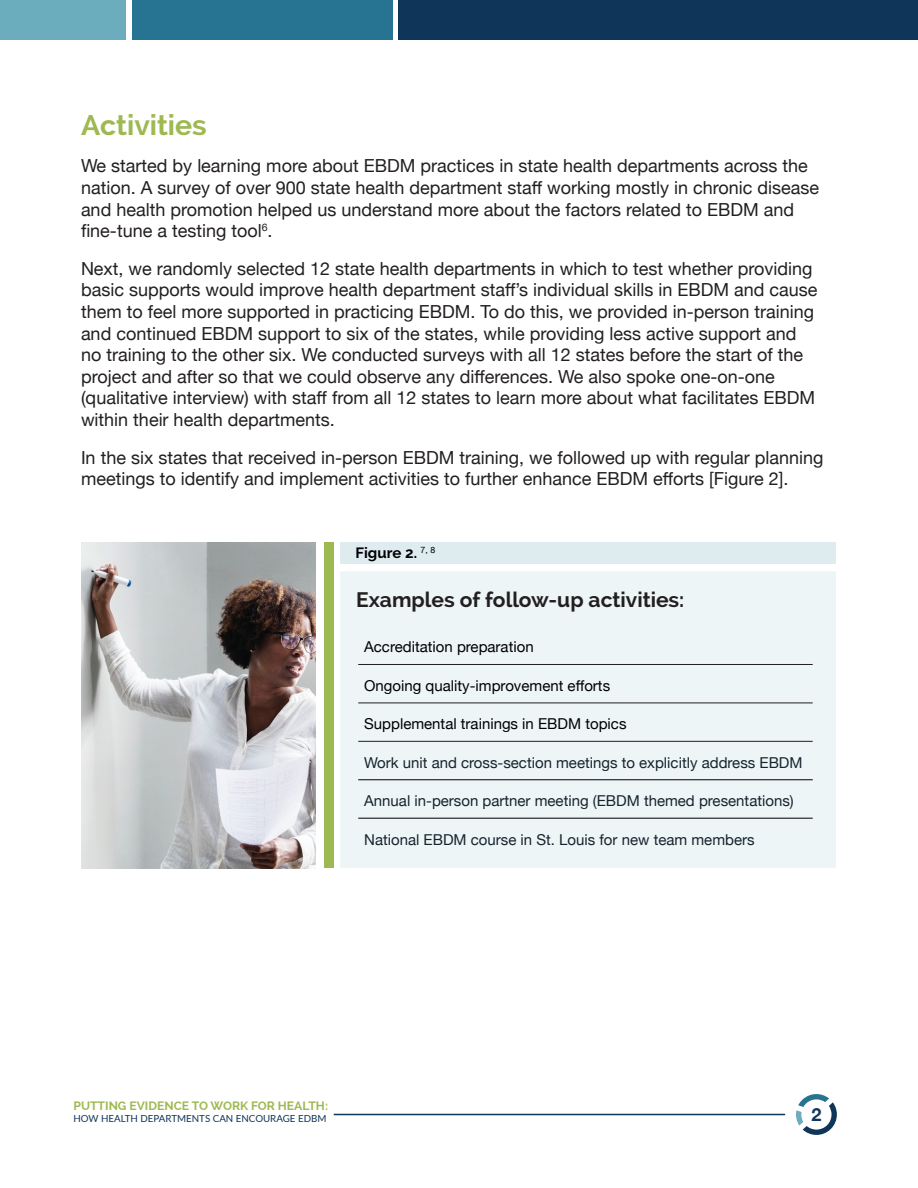
<style>
.page{position:relative;width:918px;height:1188px;background:#fff}
.page>*{position:absolute;margin:0;border:0;box-sizing:border-box;transform-origin:0 0}
.t1{font:700 28.5px "Raleway";color:#9eb951}
.t2{font:700 21px "Raleway";color:#231f20}
.t3{font:18px/21.6px "Helvetica Neue";color:#231f20}
.t4{font:700 18px "Helvetica Neue";color:#0f3658}
.Content___Left{font:15px "Helvetica Neue";color:#16242e}
.Content___Left-2{font:15px "Helvetica Neue";color:#000001}
.Content___Left-3{font:700 15px "Raleway";color:#000001}
.t5{font:700 12.15px "Raleway";color:#9eb951}
.t6{font:9.75px "Lato";color:#0f3658}
</style>
<div class="page">
<hr style="left:334px;top:1114px;width:451px;height:1px;background:#0f3658">
<svg style="left:796px;top:1094px;width:41px;height:41px"></svg>
<div style="left:399px;top:0;width:519px;height:40px;background:#0f3658"></div>
<div style="left:133px;top:0;width:260px;height:40px;background:#267491"></div>
<div style="left:0;top:0;width:126px;height:40px;background:#6badbc"></div>
<div style="left:340px;top:571px;width:496px;height:297px;background:#edf5f6"></div>
<div style="left:340px;top:542px;width:496px;height:22px;background:#deebef"></div>
<div style="left:324px;top:542px;width:10px;height:326px;background:#9eb951"></div>
<hr style="left:358px;top:664px;width:455px;height:1px;background:#231f20">
<hr style="left:358px;top:703px;width:455px;height:1px;background:#231f20">
<hr style="left:358px;top:741px;width:455px;height:1px;background:#231f20">
<hr style="left:358px;top:780px;width:455px;height:1px;background:#000001">
<hr style="left:358px;top:818px;width:455px;height:1px;background:#000001">
<img style="left:81px;top:542px;width:234px;height:326px">
<p class="t1" style="left:81px;top:108px;width:127px">Activities</p>
<p class="t3" style="left:81px;top:156px;width:740px">We started by learning more about EBDM practices in state health departments across the nation. A survey of over 900 state health department staff working mostly in chronic disease and health promotion helped us understand more about the factors related to EBDM and fine-tune a testing tool<sup>6</sup>.</p>
<p class="t3" style="left:81px;top:259px;width:738px">Next, we randomly selected 12 state health departments in which to test whether providing basic supports would improve health department staff’s individual skills in EBDM and cause them to feel more supported in practicing EBDM. To do this, we provided in-person training and continued EBDM support to six of the states, while providing less active support and no training to the other six. We conducted surveys with all 12 states before the start of the project and after so that we could observe any differences. We also spoke one-on-one (qualitative interview) with staff from all 12 states to learn more about what facilitates EBDM within their health departments.</p>
<p class="t3" style="left:81px;top:447px;width:744px">In the six states that received in-person EBDM training, we followed up with regular planning meetings to identify and implement activities to further enhance EBDM efforts [Figure 2].</p>
<p class="Content___Left-3" style="left:356px;top:544px;width:81px">Figure 2. <sup>7,</sup> <sup>8</sup></p>
<p class="t2" style="left:356px;top:587px;width:330px">Examples of follow-up activities:</p>
<p class="Content___Left-2" style="left:364px;top:636px;width:171px">Accreditation preparation</p>
<p class="Content___Left-2" style="left:364px;top:675px;width:247px">Ongoing quality-improvement efforts</p>
<p class="Content___Left-2" style="left:364px;top:713px;width:264px">Supplemental trainings in EBDM topics</p>
<p class="Content___Left" style="left:364px;top:752px;width:440px">Work unit and cross-section meetings to explicitly address EBDM</p>
<p class="Content___Left" style="left:364px;top:790px;width:431px">Annual in-person partner meeting (EBDM themed presentations) </p>
<p class="Content___Left" style="left:364px;top:828px;width:392px">National EBDM course in St. Louis for new team members</p>
<p class="t5" style="left:74px;top:1099px;width:256px">PUTTING EVIDENCE TO WORK FOR HEALTH:</p>
<p class="t6" style="left:74px;top:1111px;width:254px">HOW HEALTH DEPARTMENTS CAN ENCOURAGE EDBM</p>
<p class="t4" style="left:812px;top:1101px;width:12px">2</p>
</div>
